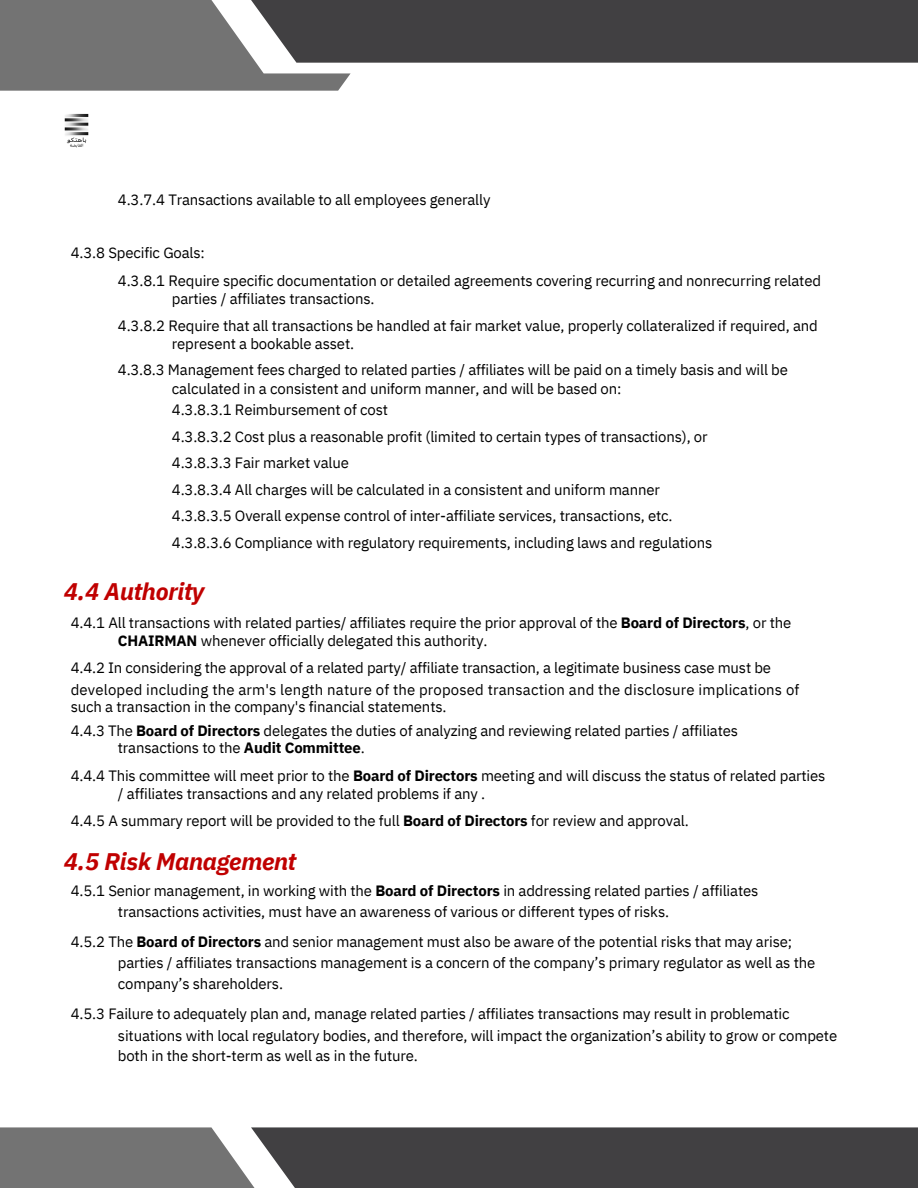
<style>
.page{position:relative;width:918px;height:1188px;background:#fff}
.page>*{position:absolute;margin:0;border:0;box-sizing:border-box;transform-origin:0 0}
.t1{font:italic 700 24px "IBM Plex Sans";letter-spacing:-.01em;color:#c00000}
.t2{font:15px "IBM Plex Sans";letter-spacing:-.01em;color:#000}
.t3{font:15px "IBM Plex Sans";letter-spacing:.01em;color:#000}
.s1{font-weight:700}
</style>
<div class="page">
<svg style="left:0;top:1127px;width:918px;height:61px;background:#575657"></svg>
<svg style="left:0;top:0;width:918px;height:91px"></svg>
<img style="left:64px;top:113px;width:25px;height:35px">
<p class="t2" style="left:118px;top:189px;width:374px">4.3.7.4 Transactions available to all employees generally</p>
<p class="t2" style="left:71px;top:243px;width:136px">4.3.8 Specific Goals:</p>
<p class="t2" style="left:118px;top:271px;width:705px">4.3.8.1 Require specific documentation or detailed agreements covering recurring and nonrecurring related</p>
<p class="t2" style="left:172px;top:289px;width:204px">parties / affiliates transactions.</p>
<p class="t2" style="left:118px;top:315px;width:702px">4.3.8.2 Require that all transactions be handled at fair market value, properly collateralized if required, and</p>
<p class="t2" style="left:172px;top:333px;width:184px">represent a bookable asset.</p>
<p class="t2" style="left:118px;top:360px;width:672px">4.3.8.3 Management fees charged to related parties / affiliates will be paid on a timely basis and will be</p>
<p class="t2" style="left:172px;top:378px;width:451px">calculated in a consistent and uniform manner, and will be based on:</p>
<h1 class="t2" style="left:172px;top:400px;width:218px">4.3.8.3.1 Reimbursement of cost</h1>
<p class="t2" style="left:172px;top:427px;width:537px">4.3.8.3.2 Cost plus a reasonable profit (limited to certain types of transactions), or</p>
<p class="t2" style="left:172px;top:453px;width:179px">4.3.8.3.3 Fair market value</p>
<p class="t2" style="left:172px;top:480px;width:489px">4.3.8.3.4 All charges will be calculated in a consistent and uniform manner</p>
<p class="t2" style="left:172px;top:505px;width:502px">4.3.8.3.5 Overall expense control of inter-affiliate services, transactions, etc.</p>
<p class="t2" style="left:172px;top:532px;width:542px">4.3.8.3.6 Compliance with regulatory requirements, including laws and regulations</p>
<p class="t1" style="left:64px;top:575px;width:142px">4.4 Authority</p>
<p class="t2" style="left:71px;top:613px;width:722px">4.4.1 All transactions with related parties/ affiliates require the prior approval of the <span class="s1">Board of Directors</span>, or the</p>
<p class="t2" style="left:118px;top:631px;width:371px"><span class="s1">CHAIRMAN</span> whenever officially delegated this authority.</p>
<p class="t2" style="left:71px;top:658px;width:702px">4.4.2 In considering the approval of a related party/ affiliate transaction, a legitimate business case must be</p>
<p class="t3" style="left:71px;top:679px;width:730px">developed including the arm's length nature of the proposed transaction and the disclosure implications of</p>
<p class="t2" style="left:71px;top:696px;width:377px">such a transaction in the company's financial statements.</p>
<p class="t2" style="left:71px;top:721px;width:669px">4.4.3 The <span class="s1">Board of Directors</span> delegates the duties of analyzing and reviewing related parties / affiliates</p>
<p class="t2" style="left:118px;top:738px;width:248px">transactions to the <span class="s1">Audit Committee</span>.</p>
<p class="t2" style="left:71px;top:765px;width:756px">4.4.4 This committee will meet prior to the <span class="s1">Board of Directors</span> meeting and will discuss the status of related parties</p>
<h1 class="t2" style="left:118px;top:784px;width:369px">/ affiliates transactions and any related problems if any .</h1>
<p class="t2" style="left:71px;top:810px;width:620px">4.4.5 A summary report will be provided to the full <span class="s1">Board of Directors</span> for review and approval.</p>
<p class="t1" style="left:64px;top:846px;width:234px">4.5 Risk Management</p>
<p class="t2" style="left:71px;top:881px;width:689px">4.5.1 Senior management, in working with the <span class="s1">Board of Directors</span> in addressing related parties / affiliates</p>
<p class="t2" style="left:118px;top:902px;width:553px">transactions activities, must have an awareness of various or different types of risks.</p>
<p class="t2" style="left:71px;top:932px;width:723px">4.5.2 The <span class="s1">Board of Directors</span> and senior management must also be aware of the potential risks that may arise;</p>
<p class="t2" style="left:118px;top:953px;width:699px">parties / affiliates transactions management is a concern of the company’s primary regulator as well as the</p>
<p class="t2" style="left:118px;top:973px;width:167px">company’s shareholders.</p>
<p class="t2" style="left:71px;top:1004px;width:720px">4.5.3 Failure to adequately plan and, manage related parties / affiliates transactions may result in problematic</p>
<p class="t2" style="left:118px;top:1025px;width:721px">situations with local regulatory bodies, and therefore, will impact the organization’s ability to grow or compete</p>
<p class="t2" style="left:118px;top:1045px;width:302px">both in the short-term as well as in the future.</p>
</div>
